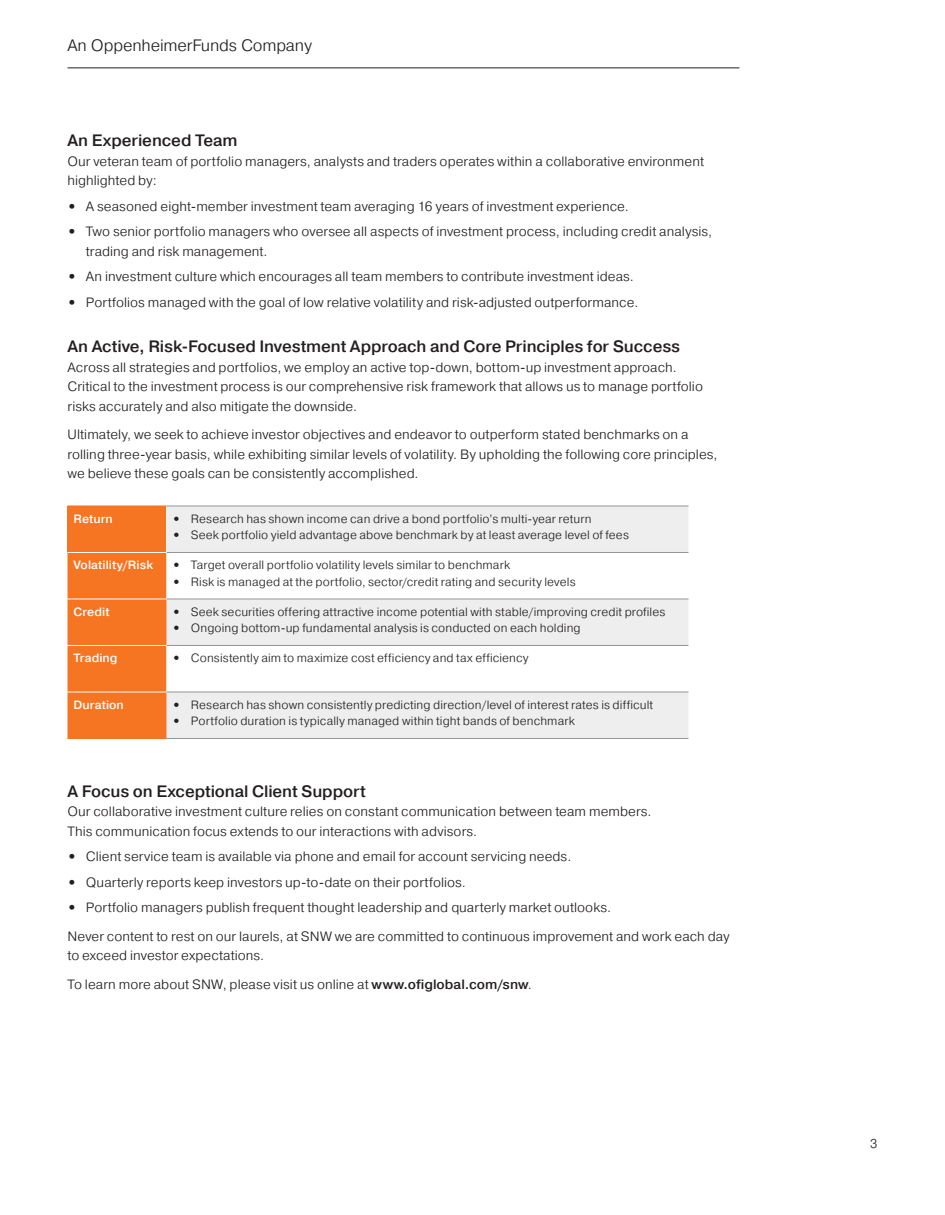
<style>
.page{position:relative;width:945px;height:1215px;background:#fff}
.page>*{position:absolute;margin:0;border:0;box-sizing:border-box;transform-origin:0 0}
.Subhead_11_12_5_No_S{font:500 16.5px "Pragmatica";letter-spacing:-.005em;color:#231f20}
.t1{font:300 16.5px "Pragmatica";letter-spacing:-.01em;color:#231f20}
.Text_9_13_LIGHT{font:300 13.5px/19.5px "Pragmatica";letter-spacing:.005em;color:#231f20}
.t2{font:300 12.75px "Pragmatica";color:#231f20}
.bullet_8_5_12_last{font:300 12px "Pragmatica";letter-spacing:.01em;color:#231f20}
.bullet_8_5_12_last-2{font:500 12px "Pragmatica";letter-spacing:.005em;color:#fff}
.s1{font-weight:700}
.s2{font-weight:500}
</style>
<div class="page">
<hr style="left:68px;top:68px;width:672px;height:1px;background:#231f20">
<div style="left:68px;top:506px;width:98px;height:46px;background:#f57523"></div>
<div style="left:166px;top:507px;width:522px;height:231px;background:#eeeeef"></div>
<div style="left:68px;top:553px;width:98px;height:185px;background:#f57523"></div>
<svg style="left:166px;top:553px;width:522px;height:139px"></svg>
<hr style="left:166px;top:552px;width:522px;height:1px;background:#939598">
<hr style="left:166px;top:599px;width:522px;height:1px;background:#939598">
<hr style="left:166px;top:645px;width:522px;height:1px;background:#939598">
<hr style="left:166px;top:692px;width:522px;height:1px;background:#939598">
<hr style="left:68px;top:599px;width:98px;height:1px;background:#fff">
<hr style="left:68px;top:645px;width:98px;height:1px;background:#fff">
<hr style="left:68px;top:692px;width:98px;height:1px;background:#fff">
<hr style="left:166px;top:506px;width:522px;height:1px;background:#939598">
<hr style="left:166px;top:738px;width:522px;height:1px;background:#939598">
<hr style="left:68px;top:738px;width:98px;height:1px;background:#f57523">
<p class="t1" style="left:68px;top:35px;width:246px">An OppenheimerFunds Company</p>
<p class="Subhead_11_12_5_No_S" style="left:68px;top:130px;width:172px">An Experienced Team</p>
<p class="Text_9_13_LIGHT" style="left:68px;top:151px;width:638px">Our veteran team of portfolio managers, analysts and traders operates within a collaborative environment highlighted by:</p>
<p class="Text_9_13_LIGHT" style="left:68px;top:196px;width:563px"><span class="s1">•</span> A seasoned eight-member investment team averaging 16 years of investment experience.</p>
<p class="Text_9_13_LIGHT" style="left:86px;top:221px;width:628px;text-indent:-18px"><span class="s1">•</span> Two senior portfolio managers who oversee all aspects of investment process, including credit analysis, trading and risk management.</p>
<p class="Text_9_13_LIGHT" style="left:68px;top:266px;width:568px"><span class="s1">•</span> An investment culture which encourages all team members to contribute investment ideas.</p>
<p class="Text_9_13_LIGHT" style="left:68px;top:292px;width:572px"><span class="s1">•</span> Portfolios managed with the goal of low relative volatility and risk-adjusted outperformance.</p>
<p class="Subhead_11_12_5_No_S" style="left:68px;top:336px;width:614px">An Active, Risk-Focused Investment Approach and Core Principles for Success</p>
<p class="Text_9_13_LIGHT" style="left:68px;top:357px;width:637px">Across all strategies and portfolios, we employ an active top-down, bottom-up investment approach.<br>Critical to the investment process is our comprehensive risk framework that allows us to manage portfolio risks accurately and also mitigate the downside.</p>
<p class="Text_9_13_LIGHT" style="left:68px;top:425px;width:652px">Ultimately, we seek to achieve investor objectives and endeavor to outperform stated benchmarks on a rolling three-year basis, while exhibiting similar levels of volatility. By upholding the following core principles, we believe these goals can be consistently accomplished.</p>
<p class="bullet_8_5_12_last-2" style="left:74px;top:511px;width:41px">Return</p>
<p class="bullet_8_5_12_last" style="left:172px;top:511px;width:421px"><span class="s1">•</span> Research has shown income can drive a bond portfolio’s multi-year return</p>
<p class="bullet_8_5_12_last" style="left:172px;top:528px;width:458px"><span class="s1">•</span> Seek portfolio yield advantage above benchmark by at least average level of fees</p>
<p class="bullet_8_5_12_last-2" style="left:74px;top:558px;width:81px">Volatility/Risk</p>
<p class="bullet_8_5_12_last" style="left:172px;top:558px;width:339px"><span class="s1">•</span> Target overall portfolio volatility levels similar to benchmark</p>
<p class="bullet_8_5_12_last" style="left:172px;top:574px;width:405px"><span class="s1">•</span> Risk is managed at the portfolio, sector/credit rating and security levels</p>
<p class="bullet_8_5_12_last-2" style="left:74px;top:604px;width:37px">Credit</p>
<p class="bullet_8_5_12_last" style="left:172px;top:604px;width:494px"><span class="s1">•</span> Seek securities offering attractive income potential with stable/improving credit profiles</p>
<p class="bullet_8_5_12_last" style="left:172px;top:621px;width:410px"><span class="s1">•</span> Ongoing bottom-up fundamental analysis is conducted on each holding</p>
<p class="bullet_8_5_12_last-2" style="left:74px;top:651px;width:46px">Trading</p>
<p class="bullet_8_5_12_last" style="left:172px;top:651px;width:358px"><span class="s1">•</span> Consistently aim to maximize cost efficiency and tax efficiency</p>
<p class="bullet_8_5_12_last-2" style="left:74px;top:697px;width:52px">Duration</p>
<p class="bullet_8_5_12_last" style="left:172px;top:697px;width:482px"><span class="s1">•</span> Research has shown consistently predicting direction/level of interest rates is difficult</p>
<p class="bullet_8_5_12_last" style="left:172px;top:714px;width:404px"><span class="s1">•</span> Portfolio duration is typically managed within tight bands of benchmark</p>
<p class="Subhead_11_12_5_No_S" style="left:68px;top:781px;width:300px">A Focus on Exceptional Client Support</p>
<p class="Text_9_13_LIGHT" style="left:68px;top:802px;width:586px">Our collaborative investment culture relies on constant communication between team members.<br>This communication focus extends to our interactions with advisors.</p>
<p class="Text_9_13_LIGHT" style="left:68px;top:847px;width:505px"><span class="s1">•</span> Client service team is available via phone and email for account servicing needs.</p>
<p class="Text_9_13_LIGHT" style="left:68px;top:872px;width:400px"><span class="s1">•</span> Quarterly reports keep investors up-to-date on their portfolios.</p>
<p class="Text_9_13_LIGHT" style="left:68px;top:898px;width:545px"><span class="s1">•</span> Portfolio managers publish frequent thought leadership and quarterly market outlooks.</p>
<p class="Text_9_13_LIGHT" style="left:68px;top:926px;width:664px">Never content to rest on our laurels, at SNW we are committed to continuous improvement and work each day to exceed investor expectations.</p>
<p class="Text_9_13_LIGHT" style="left:68px;top:974px;width:466px">To learn more about SNW, please visit us online at <span class="s2">www.ofiglobal.com/snw</span>.</p>
<p class="t2" style="left:870px;top:1135px;width:9px">3</p>
</div>
